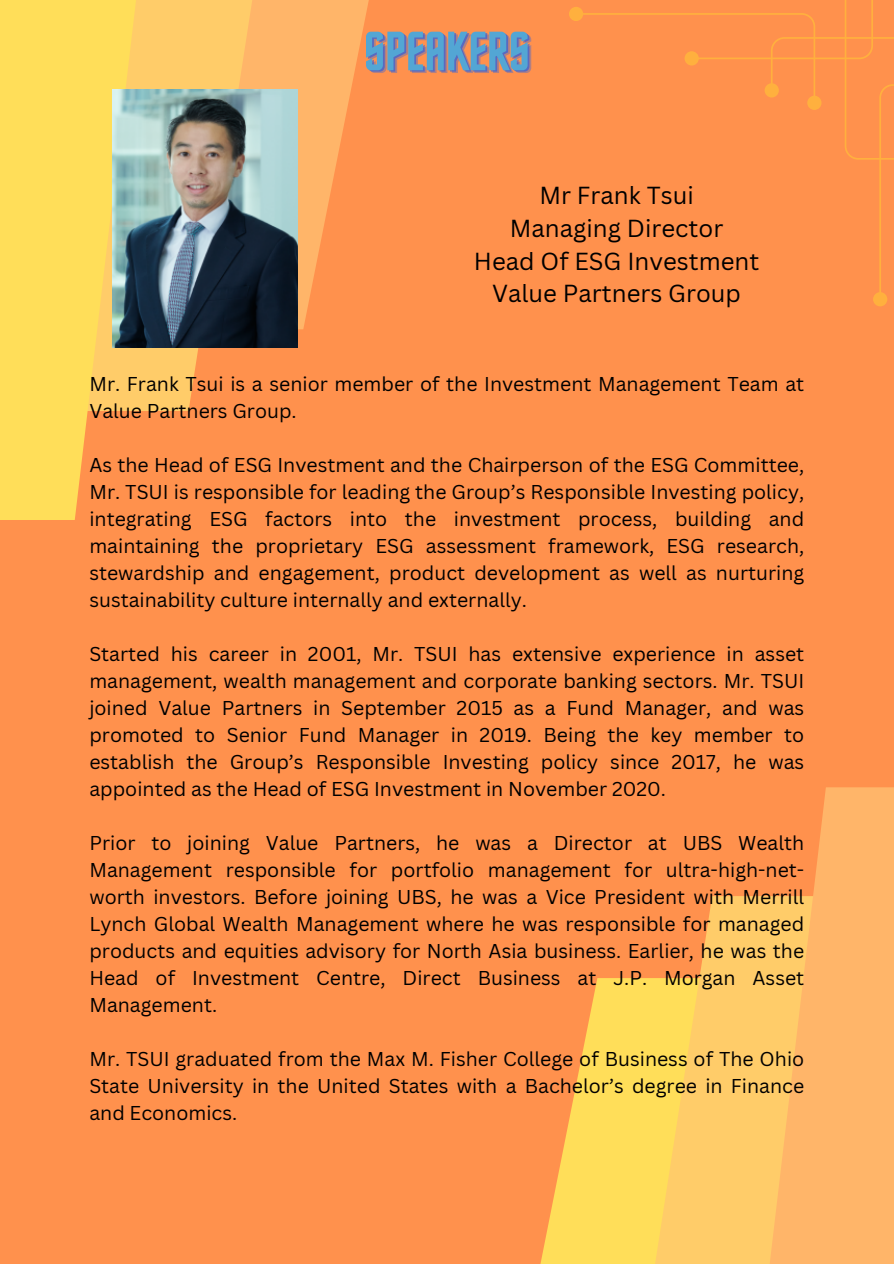
<style>
.page{position:relative;width:894px;height:1264px;background:#fff}
.page>*{position:absolute;margin:0;border:0;box-sizing:border-box;transform-origin:0 0}
.t1{font:55.5px "Horta";color:#53a6d4}
.t2{font:24px/32.7px "Canva Sans";color:#000;text-align:center}
.t3{font:19.5px/27px "Canva Sans";color:#000;text-align:justify}
</style>
<div class="page">
<div style="left:0;top:0;width:893px;height:1263px;background:#ff914d"></div>
<svg style="left:258px;top:0;width:111px;height:329px;fill:#ffb569"></svg>
<svg style="left:144px;top:0;width:114px;height:411px;fill:#ffcc69"></svg>
<svg style="left:0;top:0;width:144px;height:520px;background:#fed359"></svg>
<svg style="left:540px;top:978px;width:102px;height:285px;fill:#ffde59"></svg>
<svg style="left:642px;top:896px;width:114px;height:367px;background:#ffc861"></svg>
<svg style="left:756px;top:787px;width:137px;height:476px;background:#ffb566"></svg>
<svg style="left:569px;top:0;width:324px;height:306px"></svg>
<img style="left:113px;top:89px;width:184px;height:258px">
<h1 class="t1" style="left:363px;top:28px;width:167px">SPEAKERS</h1>
<p class="t2" style="left:474px;top:179px;width:287px">Mr Frank Tsui<br>Managing Director<br>Head Of ESG Investment<br>Value Partners Group</p>
<p class="t3" style="left:89px;top:369px;width:716px">Mr. Frank Tsui is a senior member of the Investment Management Team at<br>Value Partners Group.</p>
<h2 class="t3" style="left:89px;top:450px;width:716px">As the Head of ESG Investment and the Chairperson of the ESG Committee, Mr. TSUI is responsible for leading the Group’s Responsible Investing policy, integrating ESG factors into the investment process, building and maintaining the proprietary ESG assessment framework, ESG research, stewardship and engagement, product development as well as nurturing sustainability culture internally and externally.</h2>
<p class="t3" style="left:89px;top:639px;width:716px">Started his career in 2001, Mr. TSUI has extensive experience in asset management, wealth management and corporate banking sectors. Mr. TSUI joined Value Partners in September 2015 as a Fund Manager, and was promoted to Senior Fund Manager in 2019. Being the key member to establish the Group’s Responsible Investing policy since 2017, he was appointed as the Head of ESG Investment in November 2020.</p>
<p class="t3" style="left:89px;top:828px;width:716px">Prior to joining Value Partners, he was a Director at UBS Wealth Management responsible for portfolio management for ultra-high-net&shy;worth investors. Before joining UBS, he was a Vice President with Merrill Lynch Global Wealth Management where he was responsible for managed products and equities advisory for North Asia business. Earlier, he was the Head of Investment Centre, Direct Business at J.P. Morgan Asset Management.</p>
<p class="t3" style="left:89px;top:1044px;width:716px">Mr. TSUI graduated from the Max M. Fisher College of Business of The Ohio State University in the United States with a Bachelor’s degree in Finance and Economics.</p>
</div>
